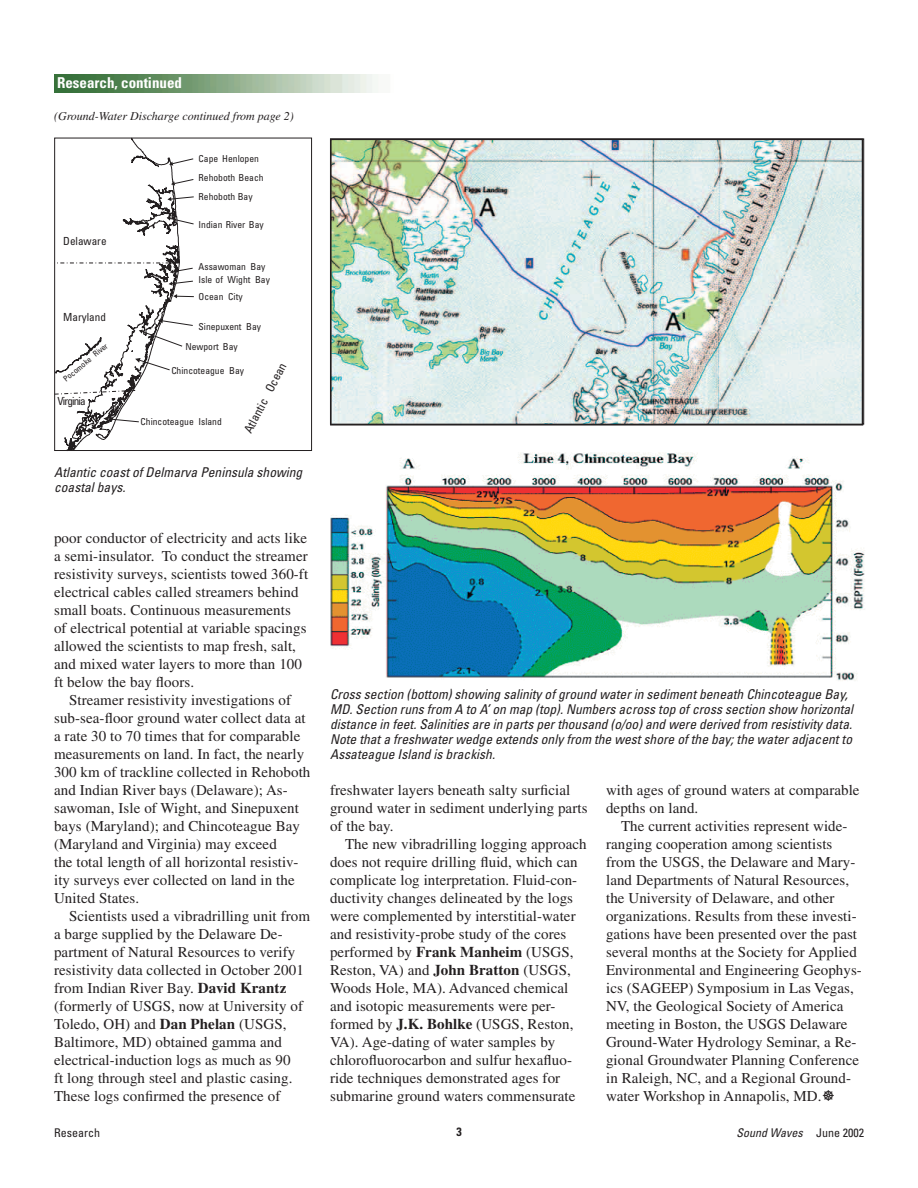
<style>
.page{position:relative;width:918px;height:1188px;background:#fff}
.page>*{position:absolute;margin:0;border:0;box-sizing:border-box;transform-origin:0 0}
.t1{font:15px/18px "Times";letter-spacing:.005em;color:#231f20}
.t2{font:700 condensed 15px "Univers";color:#fff}
.t3{font:italic condensed 13.5px/15px "Univers";color:#231f20}
.t4{font:italic 12px "Times";color:#231f20}
.t5{font:condensed 12px "Univers";color:#231f20}
.t6{font:italic condensed 12px "Univers";color:#231f20}
.t7{font:700 condensed 12px "Univers";color:#231f20}
.t8{font:condensed 11.1px "Univers";color:#231f20}
.t9{font:condensed 11.1px "Univers";letter-spacing:-.075em;color:#231f20}
.t10{font:condensed 9.6px/18.8px "Univers";color:#231f20}
.t11{font:condensed 7.95px "Univers";color:#231f20}
.s1{font-weight:700}
.s2{font-style:normal}
</style>
<div class="page">
<img style="left:54px;top:75px;width:324px;height:18px">
<svg style="left:54px;top:137px;width:140px;height:314px"></svg>
<img style="left:333px;top:142px;width:527px;height:281px">
<img style="left:330px;top:452px;width:535px;height:229px">
<div style="left:330px;top:139px;width:534px;height:286px;border:1px solid #231f20"></div>
<p class="t2" style="left:57px;top:77px;width:126px">Research, continued</p>
<p class="t4" style="left:54px;top:112px;width:241px">(Ground-Water Discharge continued from page 2)</p>
<p class="t8" style="left:63px;top:237px;width:45px">Delaware</p>
<p class="t10" style="left:199px;top:150px;width:67px">Cape Henlopen<br>Rehoboth Beach<br>Rehoboth Bay</p>
<p class="t10" style="left:199px;top:216px;width:67px">Indian River Bay</p>
<p class="t10" style="left:199px;top:258px;width:68px">Assawoman Bay</p>
<p class="t10" style="left:199px;top:288px;width:46px">Ocean City</p>
<p class="t10" style="left:199px;top:318px;width:64px">Sinepuxent Bay</p>
<p class="t10" style="left:171px;top:362px;width:74px">Chincoteague Bay</p>
<p class="t10" style="left:199px;top:272px;width:73px">Isle of Wight Bay</p>
<p class="t8" style="left:63px;top:313px;width:44px">Maryland</p>
<p class="t11" style="left:62px;top:377px;width:57px;rotate:-39deg">Pocomoke River</p>
<p class="t10" style="left:185px;top:338px;width:54px">Newport Bay</p>
<p class="t5" style="left:243px;top:430px;width:79px;rotate:-62deg">Atlantic Ocean</p>
<p class="t9" style="left:57px;top:397px;width:30px">Virginia</p>
<p class="t10" style="left:141px;top:413px;width:83px">Chincoteague Island</p>
<p class="t3" style="left:54px;top:466px;width:252px">Atlantic coastof Delmarva Peninsula showing coastalbays.</p>
<p class="t1" style="left:54px;top:530px;width:256px">poor conductor of electricity and acts like a semi-insulator. To conduct the streamer resistivity surveys, scientists towed 360-ft electrical cables called streamers behind small boats. Continuous measurements<br>of electrical potential at variable spacings allowed the scientists to map fresh, salt, and mixed water layers to more than 100 ft below the bay floors.</p>
<p class="t1" style="left:54px;top:692px;width:258px;text-indent:15px">Streamer resistivity investigations of sub-sea-floor ground water collect data at a rate 30 to 70 times that for comparable measurements on land. In fact, the nearly 300 km of trackline collected in Rehoboth and Indian River bays (Delaware); As&shy;sawoman, Isle of Wight, and Sinepuxent bays (Maryland); and Chincoteague Bay (Maryland and Virginia) may exceed<br>the total length of all horizontal resistiv&shy;ity surveys ever collected on land in the United States.</p>
<p class="t1" style="left:54px;top:908px;width:257px;text-indent:15px">Scientists used a vibradrilling unit from a barge supplied by the Delaware De&shy;partment of Natural Resources to verify resistivity data collected in October 2001 from Indian River Bay. <span class="s1">David Krantz </span>(formerly of USGS, now at University of Toledo, OH) and <span class="s1">Dan Phelan</span> (USGS, Baltimore, MD) obtained gamma and electrical-induction logs as much as 90<br>ft long through steel and plastic casing.<br>These logs confirmed the presence of</p>
<p class="t3" style="left:330px;top:688px;width:527px">Cross section (bottom)showing salinity of ground waterin sedimentbeneath Chincoteague Bay, MD.Section runs from A to A’on map (top).Numbers across top of cross section show horizontal distance in feet.Salinities are in parts perthousand (o/oo)and were derived from resistivity data.<br>Note thata freshwaterwedge extends only from the westshore of the bay;the wateradjacentto Assateague Island is brackish.</p>
<p class="t1" style="left:330px;top:782px;width:259px">freshwater layers beneath salty surficial ground water in sediment underlying parts of the bay.</p>
<p class="t1" style="left:330px;top:836px;width:258px;text-indent:15px">The new vibradrilling logging approach does not require drilling fluid, which can complicate log interpretation. Fluid-con&shy;ductivity changes delineated by the logs were complemented by interstitial-water and resistivity-probe study of the cores performed by <span class="s1">Frank Manheim</span> (USGS, Reston, VA) and <span class="s1">John Bratton</span> (USGS, Woods Hole, MA). Advanced chemical and isotopic measurements were per&shy;formed by <span class="s1">J.K. Bohlke</span> (USGS, Reston, VA). Age-dating of water samples by chlorofluorocarbon and sulfur hexafluo&shy;ride techniques demonstrated ages for submarine ground waters commensurate</p>
<p class="t1" style="left:606px;top:782px;width:255px">with ages of ground waters at comparable depths on land.</p>
<p class="t1" style="left:606px;top:818px;width:257px;text-indent:15px">The current activities represent wide&shy;ranging cooperation among scientists from the USGS, the Delaware and Mary&shy;land Departments of Natural Resources, the University of Delaware, and other organizations. Results from these investi&shy;gations have been presented over the past several months at the Society for Applied Environmental and Engineering Geophys&shy;ics (SAGEEP) Symposium in Las Vegas, NV, the Geological Society of America meeting in Boston, the USGS Delaware Ground-Water Hydrology Seminar, a Re&shy;gional Groundwater Planning Conference in Raleigh, NC, and a Regional Ground&shy;water Workshop in Annapolis, MD.</p>
<p class="t5" style="left:54px;top:1128px;width:48px">Research</p>
<p class="t7" style="left:456px;top:1127px;width:7px">3</p>
<p class="t6" style="left:736px;top:1128px;width:129px">Sound Waves <span class="s2">June 2002</span></p>
</div>
